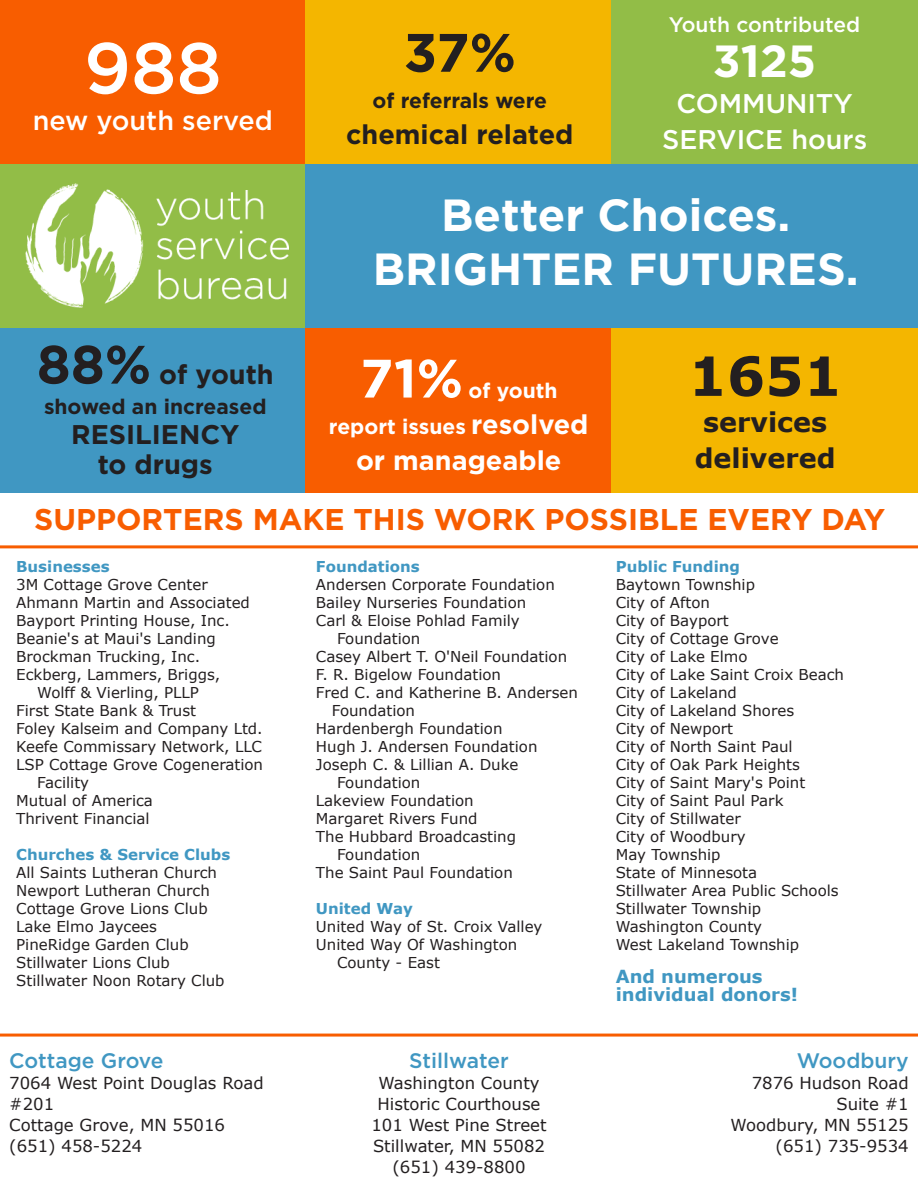
<style>
.page{position:relative;width:918px;height:1188px;background:#fff}
.page>*{position:absolute;margin:0;border:0;box-sizing:border-box;transform-origin:0 0}
.t1{font:500 72px "Gotham";color:#fff}
.t2{font:700 54px "Verdana";color:#231f20}
.t3{font:700 54px "Gotham";color:#fff}
.t4{font:700 54px "Gotham";color:#231f20}
.t5{font:700 45px "Gotham";color:#fff}
.t6{font:700 30px "Gotham";color:#f85d00}
.t7{font:700 27px "Gotham";color:#231f20}
.t8{font:500 27px "Gotham";color:#fff}
.t9{font:700 27px "Verdana";color:#231f20}
.t10{font:700 27px "Gotham";color:#fff}
.t11{font:700 21px "Gotham";color:#231f20}
.t12{font:500 21px "Gotham";color:#4097c2}
.t13{font:700 21px/36px "Gotham";color:#fff}
.t14{font:500 21px "Gotham";color:#fff}
.t15{font:700 18px/21.6px "Verdana";color:#fff;text-align:center}
.t16{font:700 18px/18px "Verdana";color:#4097c2}
.t17{font:16.5px "Verdana";color:#231f20}
.t18{font:15px/18px "Verdana";color:#231f20}
.t19{font:700 15px "Verdana";color:#4097c2}
.s1{font-size:54px}
.s2{font-size:27px}
</style>
<div class="page">
<hr style="left:0;top:545px;width:918px;height:3px;background:#f85d00">
<hr style="left:0;top:1034px;width:918px;height:3px;background:#f85d00">
<div style="left:0;top:0;width:306px;height:164px;background:#f85d00"></div>
<div style="left:611px;top:0;width:307px;height:164px;background:#92bd47"></div>
<div style="left:306px;top:0;width:305px;height:164px;background:#f4b600"></div>
<div style="left:0;top:164px;width:306px;height:164px;background:#92bd47"></div>
<div style="left:306px;top:164px;width:612px;height:164px;background:#4097c2"></div>
<div style="left:0;top:328px;width:306px;height:164px;background:#4097c2"></div>
<div style="left:306px;top:328px;width:306px;height:164px;background:#f85d00"></div>
<div style="left:612px;top:328px;width:306px;height:164px;background:#f4b600"></div>
<img style="left:25px;top:184px;width:264px;height:123px">
<p class="t1" style="left:84px;top:27px;width:139px">988</p>
<p class="t8" style="left:33px;top:105px;width:242px">new youth served</p>
<p class="t7" style="left:37px;top:358px;width:239px"><span class="s1">88%</span> of youth</p>
<p class="t11" style="left:44px;top:394px;width:224px">showed an increased</p>
<p class="t7" style="left:71px;top:418px;width:170px">RESILIENCY</p>
<p class="t7" style="left:98px;top:448px;width:116px">to drugs</p>
<p class="t4" style="left:404px;top:21px;width:114px">37%</p>
<p class="t11" style="left:372px;top:88px;width:176px">of referrals were</p>
<p class="t7" style="left:346px;top:119px;width:229px">chemical related</p>
<p class="t14" style="left:669px;top:12px;width:193px">Youth contributed</p>
<p class="t5" style="left:713px;top:35px;width:105px">3125</p>
<p class="t8" style="left:676px;top:88px;width:178px">COMMUNITY</p>
<p class="t8" style="left:662px;top:124px;width:207px">SERVICE hours</p>
<p class="t15" style="left:685px;top:23px;width:170px">Diversion clients contributed over<br>3125 hours of community</p>
<p class="t5" style="left:441px;top:189px;width:351px">Better Choices.</p>
<p class="t5" style="left:373px;top:243px;width:488px">BRIGHTER FUTURES.</p>
<p class="t3" style="left:360px;top:347px;width:105px">71%</p>
<p class="t13" style="left:329px;top:372px;width:261px;text-indent:140px">of youth report issues <span class="s2">resolved</span></p>
<p class="t10" style="left:356px;top:444px;width:207px">or manageable</p>
<p class="t2" style="left:688px;top:338px;width:155px">1651</p>
<p class="t9" style="left:703px;top:403px;width:125px">services</p>
<p class="t9" style="left:695px;top:439px;width:142px">delivered</p>
<p class="t6" style="left:34px;top:502px;width:853px">SUPPORTERS MAKE THIS WORK POSSIBLE EVERY DAY</p>
<p class="t19" style="left:16px;top:556px;width:95px">Businesses</p>
<p class="t18" style="left:16px;top:575px;width:193px">3M Cottage Grove Center</p>
<p class="t18" style="left:16px;top:593px;width:235px">Ahmann Martin and Associated</p>
<p class="t18" style="left:16px;top:611px;width:215px">Bayport Printing House, Inc.</p>
<p class="t18" style="left:16px;top:629px;width:201px">Beanie's at Maui's Landing</p>
<p class="t18" style="left:16px;top:647px;width:185px">Brockman Trucking, Inc.</p>
<p class="t18" style="left:16px;top:665px;width:206px">Eckberg, Lammers, Briggs,</p>
<p class="t18" style="left:37px;top:683px;width:163px">Wolff &amp; Vierling, PLLP</p>
<p class="t18" style="left:16px;top:701px;width:181px">First State Bank &amp; Trust</p>
<p class="t18" style="left:16px;top:719px;width:248px">Foley Kalseim and Company Ltd.</p>
<p class="t18" style="left:16px;top:737px;width:247px">Keefe Commissary Network, LLC</p>
<p class="t18" style="left:37px;top:755px;width:227px;text-indent:-21px">LSP Cottage Grove Cogeneration<br>Facility</p>
<p class="t18" style="left:16px;top:791px;width:138px">Mutual of America</p>
<p class="t18" style="left:16px;top:809px;width:135px">Thrivent Financial</p>
<p class="t19" style="left:16px;top:844px;width:216px">Churches &amp; Service Clubs</p>
<p class="t18" style="left:16px;top:863px;width:202px">All Saints Lutheran Church</p>
<p class="t18" style="left:16px;top:881px;width:195px">Newport Lutheran Church</p>
<p class="t18" style="left:16px;top:899px;width:193px">Cottage Grove Lions Club</p>
<p class="t18" style="left:16px;top:917px;width:142px">Lake Elmo Jaycees</p>
<p class="t18" style="left:16px;top:935px;width:174px">PineRidge Garden Club</p>
<p class="t18" style="left:16px;top:953px;width:155px">Stillwater Lions Club</p>
<p class="t18" style="left:16px;top:971px;width:210px">Stillwater Noon Rotary Club</p>
<p class="t12" style="left:9px;top:1049px;width:156px">Cottage Grove</p>
<p class="t17" style="left:9px;top:1072px;width:256px">7064 West Point Douglas Road</p>
<p class="t17" style="left:9px;top:1093px;width:46px">#201</p>
<p class="t17" style="left:9px;top:1114px;width:217px">Cottage Grove, MN 55016</p>
<p class="t17" style="left:9px;top:1135px;width:135px">(651) 458-5224</p>
<p class="t19" style="left:316px;top:556px;width:105px">Foundations</p>
<p class="t18" style="left:316px;top:575px;width:240px">Andersen Corporate Foundation</p>
<p class="t18" style="left:316px;top:593px;width:212px">Bailey Nurseries Foundation</p>
<p class="t18" style="left:316px;top:611px;width:205px">Carl &amp; Eloise Pohlad Family</p>
<p class="t18" style="left:337px;top:629px;width:85px">Foundation</p>
<p class="t18" style="left:316px;top:647px;width:253px">Casey Albert T. O'Neil Foundation</p>
<p class="t18" style="left:316px;top:665px;width:187px">F. R. Bigelow Foundation</p>
<p class="t18" style="left:316px;top:683px;width:263px">Fred C. and Katherine B. Andersen</p>
<p class="t18" style="left:332px;top:701px;width:85px">Foundation</p>
<p class="t18" style="left:316px;top:719px;width:188px">Hardenbergh Foundation</p>
<p class="t18" style="left:316px;top:737px;width:223px">Hugh J. Andersen Foundation</p>
<p class="t18" style="left:316px;top:755px;width:204px">Joseph C. &amp; Lillian A. Duke</p>
<p class="t18" style="left:337px;top:773px;width:85px">Foundation</p>
<p class="t18" style="left:316px;top:791px;width:159px">Lakeview Foundation</p>
<p class="t18" style="left:316px;top:809px;width:163px">Margaret Rivers Fund</p>
<p class="t18" style="left:316px;top:827px;width:202px">The Hubbard Broadcasting</p>
<p class="t18" style="left:337px;top:845px;width:85px">Foundation</p>
<p class="t18" style="left:316px;top:863px;width:198px">The Saint Paul Foundation</p>
<p class="t19" style="left:316px;top:898px;width:99px">United Way</p>
<p class="t18" style="left:316px;top:917px;width:228px">United Way of St. Croix Valley</p>
<p class="t18" style="left:316px;top:935px;width:203px">United Way Of Washington</p>
<p class="t18" style="left:337px;top:953px;width:104px">County - East</p>
<p class="t12" style="left:409px;top:1049px;width:101px">Stillwater</p>
<p class="t17" style="left:378px;top:1072px;width:163px">Washington County</p>
<p class="t17" style="left:378px;top:1093px;width:164px">Historic Courthouse</p>
<p class="t17" style="left:371px;top:1114px;width:177px">101 West Pine Street</p>
<p class="t17" style="left:373px;top:1135px;width:173px">Stillwater, MN 55082</p>
<p class="t17" style="left:392px;top:1156px;width:135px">(651) 439-8800</p>
<p class="t19" style="left:616px;top:556px;width:126px">Public Funding</p>
<p class="t18" style="left:616px;top:575px;width:141px">Baytown Township</p>
<p class="t18" style="left:616px;top:593px;width:96px">City of Afton</p>
<p class="t18" style="left:616px;top:611px;width:115px">City of Bayport</p>
<p class="t18" style="left:616px;top:629px;width:164px">City of Cottage Grove</p>
<p class="t18" style="left:616px;top:647px;width:133px">City of Lake Elmo</p>
<p class="t18" style="left:616px;top:665px;width:230px">City of Lake Saint Croix Beach</p>
<p class="t18" style="left:616px;top:683px;width:123px">City of Lakeland</p>
<p class="t18" style="left:616px;top:701px;width:180px">City of Lakeland Shores</p>
<p class="t18" style="left:616px;top:719px;width:119px">City of Newport</p>
<p class="t18" style="left:616px;top:737px;width:178px">City of North Saint Paul</p>
<p class="t18" style="left:616px;top:755px;width:186px">City of Oak Park Heights</p>
<p class="t18" style="left:616px;top:773px;width:191px">City of Saint Mary's Point</p>
<p class="t18" style="left:616px;top:791px;width:169px">City of Saint Paul Park</p>
<p class="t18" style="left:616px;top:809px;width:127px">City of Stillwater</p>
<p class="t18" style="left:616px;top:827px;width:132px">City of Woodbury</p>
<p class="t18" style="left:616px;top:845px;width:106px">May Township</p>
<p class="t18" style="left:616px;top:863px;width:143px">State of Minnesota</p>
<p class="t18" style="left:616px;top:881px;width:224px">Stillwater Area Public Schools</p>
<p class="t18" style="left:616px;top:899px;width:147px">Stillwater Township</p>
<p class="t18" style="left:616px;top:917px;width:148px">Washington County</p>
<p class="t18" style="left:616px;top:935px;width:185px">West Lakeland Township</p>
<p class="t16" style="left:616px;top:967px;width:184px">And numerous individual donors!</p>
<p class="t12" style="left:797px;top:1049px;width:114px">Woodbury</p>
<p class="t17" style="left:752px;top:1072px;width:159px">7876 Hudson Road</p>
<p class="t17" style="left:836px;top:1093px;width:74px">Suite #1</p>
<p class="t17" style="left:731px;top:1114px;width:180px">Woodbury, MN 55125</p>
<p class="t17" style="left:776px;top:1135px;width:135px">(651) 735-9534</p>
</div>
